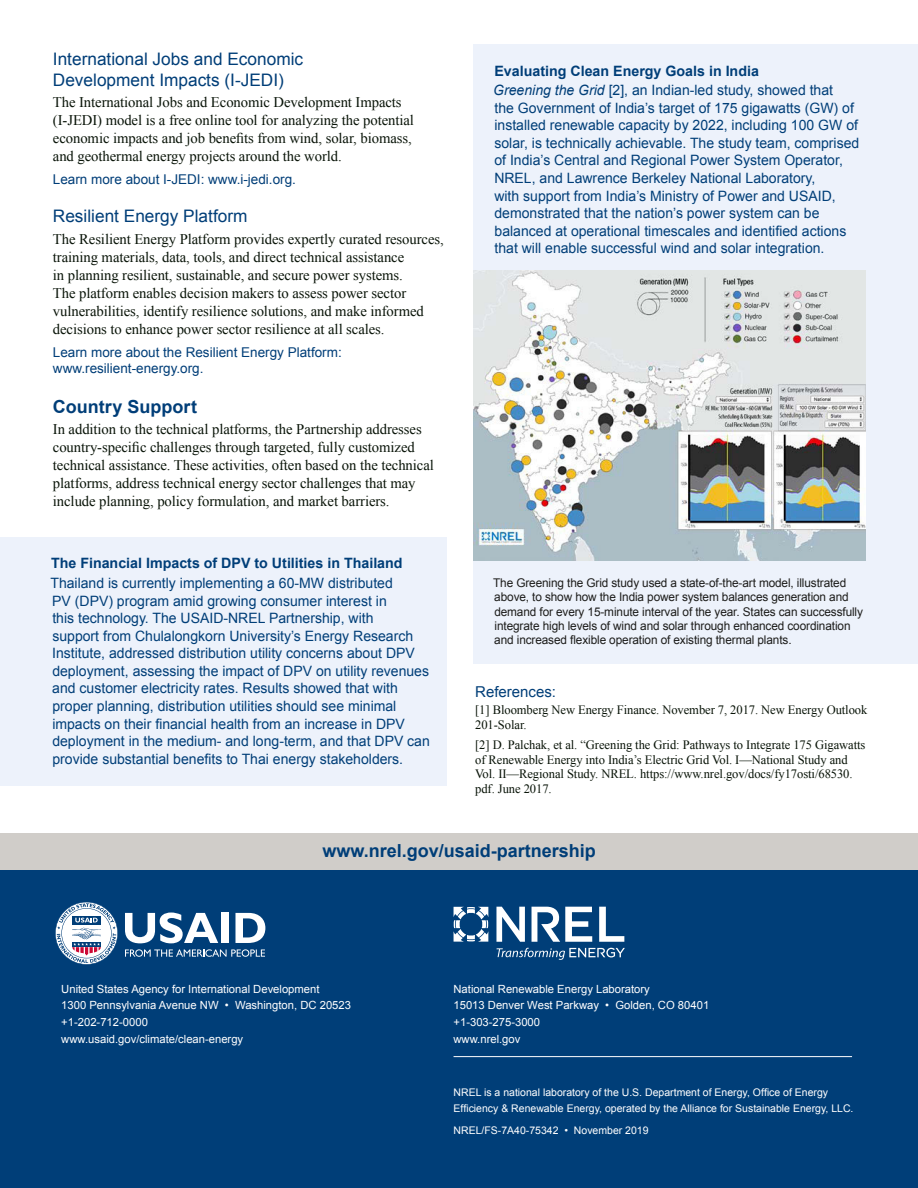
<style>
.page{position:relative;width:918px;height:1188px;background:#fff}
.page>*{position:absolute;margin:0;border:0;box-sizing:border-box;transform-origin:0 0}
.t1{font:700 18px "Arial";color:#003e78}
.t2{font:17.25px/21px "Arial";color:#003e78}
.t3{font:15px "Arial";color:#003e78}
.body{font:14.7px/18px "Times New Roman";letter-spacing:-.005em;color:#091408}
.callout_body{font:14.25px/17.5px "Arial";color:#003e78}
.callout_head{font:700 14.25px "Arial";color:#003e78}
.Body_text_callouts{font:13.5px/16.5px "Arial";color:#003e78}
.references_text{font:12.75px/14.5px "Times New Roman";letter-spacing:-.005em;color:#091408}
.callout_body-2{font:12px/14.4px "Arial";letter-spacing:-.01em;color:#1d1d1b}
.t4{font:11.25px "Arial";color:#fff}
.t5{font:10.5px/15.8px "Arial";color:#fff}
.s1{font-style:italic}
</style>
<div class="page">
<div style="left:0;top:845px;width:918px;height:343px;background:#003e78"></div>
<div style="left:0;top:833px;width:918px;height:36px;background:#d0cdc9"></div>
<svg style="left:125px;top:949px;width:140px;height:8px"></svg>
<svg style="left:125px;top:913px;width:93px;height:30px"></svg>
<div style="left:222px;top:913px;width:7px;height:30px;background:#fff"></div>
<svg style="left:235px;top:913px;width:30px;height:30px"></svg>
<svg style="left:55px;top:902px;width:63px;height:63px"></svg>
<hr style="left:454px;top:1056px;width:398px;height:1px;background:#fff">
<div style="left:474px;top:45px;width:444px;height:619px;background:#edf2fb"></div>
<div style="left:0;top:538px;width:446px;height:248px;background:#edf2fb"></div>
<img style="left:474px;top:270px;width:391px;height:291px">
<svg style="left:454px;top:907px;width:34px;height:35px"></svg>
<svg style="left:496px;top:907px;width:29px;height:35px"></svg>
<svg style="left:532px;top:907px;width:60px;height:35px"></svg>
<svg style="left:599px;top:907px;width:25px;height:35px"></svg>
<svg style="left:496px;top:948px;width:129px;height:12px"></svg>
<h3 class="t2" style="left:53px;top:49px;width:252px">International Jobs and Economic<br>Development Impacts (I-JEDI)</h3>
<p class="body" style="left:53px;top:93px;width:363px">The International Jobs and Economic Development Impacts (I-JEDI) model is a free online tool for analyzing the potential economic impacts and job benefits from wind, solar, biomass, and geothermal energy projects around the world.</p>
<p class="Body_text_callouts" style="left:53px;top:171px;width:245px">Learn more about I-JEDI: www.i-jedi.org.</p>
<h3 class="t2" style="left:53px;top:206px;width:196px">Resilient Energy Platform</h3>
<p class="body" style="left:53px;top:230px;width:392px">The Resilient Energy Platform provides expertly curated resources, training materials, data, tools, and direct technical assistance<br>in planning resilient, sustainable, and secure power systems.<br>The platform enables decision makers to assess power sector vulnerabilities, identify resilience solutions, and make informed decisions to enhance power sector resilience at all scales.</p>
<p class="Body_text_callouts" style="left:53px;top:344px;width:290px">Learn more about the Resilient Energy Platform: www.resilient-energy.org.</p>
<h2 class="t1" style="left:53px;top:394px;width:146px">Country Support</h2>
<p class="body" style="left:53px;top:420px;width:383px">In addition to the technical platforms, the Partnership addresses country-specific challenges through targeted, fully customized technical assistance. These activities, often based on the technical platforms, address technical energy sector challenges that may include planning, policy formulation, and market barriers.</p>
<p class="callout_head" style="left:51px;top:554px;width:353px">The Financial Impacts of DPV to Utilities in Thailand</p>
<p class="callout_body" style="left:50px;top:574px;width:381px">Thailand is currently implementing a 60-MW distributed<br>PV (DPV) program amid growing consumer interest in<br>this technology. The USAID-NREL Partnership, with<br>support from Chulalongkorn University’s Energy Research Institute, addressed distribution utility concerns about DPV deployment, assessing the impact of DPV on utility revenues and customer electricity rates. Results showed that with proper planning, distribution utilities should see minimal impacts on their financial health from an increase in DPV deployment in the medium- and long-term, and that DPV can provide substantial benefits to Thai energy stakeholders.</p>
<p class="callout_head" style="left:494px;top:61px;width:266px">Evaluating Clean Energy Goals in India</p>
<p class="callout_body" style="left:493px;top:82px;width:368px"><span class="s1">Greening the Grid</span> [2], an Indian-led study, showed that<br>the Government of India’s target of 175 gigawatts (GW) of installed renewable capacity by 2022, including 100 GW of solar, is technically achievable. The study team, comprised of India’s Central and Regional Power System Operator, NREL, and Lawrence Berkeley National Laboratory,<br>with support from India’s Ministry of Power and USAID, demonstrated that the nation’s power system can be balanced at operational timescales and identified actions that will enable successful wind and solar integration.</p>
<p class="callout_body-2" style="left:493px;top:576px;width:371px">The Greening the Grid study used a state-of-the-art model, illustrated above, to show how the India power system balances generation and demand for every 15-minute interval of the year. States can successfully integrate high levels of wind and solar through enhanced coordination and increased flexible operation of existing thermal plants.</p>
<h3 class="t3" style="left:475px;top:682px;width:82px">References:</h3>
<p class="references_text" style="left:475px;top:703px;width:394px">[1] Bloomberg New Energy Finance. November 7, 2017. New Energy Outlook<br>201-Solar.</p>
<p class="references_text" style="left:475px;top:737px;width:392px">[2] D. Palchak, et al. “Greening the Grid: Pathways to Integrate 175 Gigawatts of Renewable Energy into India’s Electric Grid Vol. I—National Study and Vol. II—Regional Study. NREL. https://www.nrel.gov/docs/fy17osti/68530. pdf. June 2017.</p>
<p class="t1" style="left:322px;top:838px;width:275px">www.nrel.gov/usaid-partnership</p>
<p class="t4" style="left:61px;top:981px;width:260px">United States Agency for International Development</p>
<p class="t4" style="left:61px;top:998px;width:291px">1300 Pennsylvania Avenue NW • Washington, DC 20523</p>
<p class="t4" style="left:61px;top:1015px;width:88px">+1-202-712-0000</p>
<p class="t4" style="left:61px;top:1032px;width:183px">www.usaid.gov/climate/clean-energy</p>
<p class="t4" style="left:454px;top:981px;width:198px">National Renewable Energy Laboratory</p>
<p class="t4" style="left:454px;top:998px;width:257px">15013 Denver West Parkway • Golden, CO 80401</p>
<p class="t4" style="left:454px;top:1015px;width:88px">+1-303-275-3000</p>
<p class="t4" style="left:454px;top:1032px;width:68px">www.nrel.gov</p>
<p class="t5" style="left:454px;top:1085px;width:402px">NREL is a national laboratory of the U.S. Department of Energy, Office of Energy<br>Efficiency &amp; Renewable Energy, operated by the Alliance for Sustainable Energy, LLC.</p>
<p class="t5" style="left:454px;top:1123px;width:197px">NREL/FS-7A40-75342 • November 2019</p>
</div>
